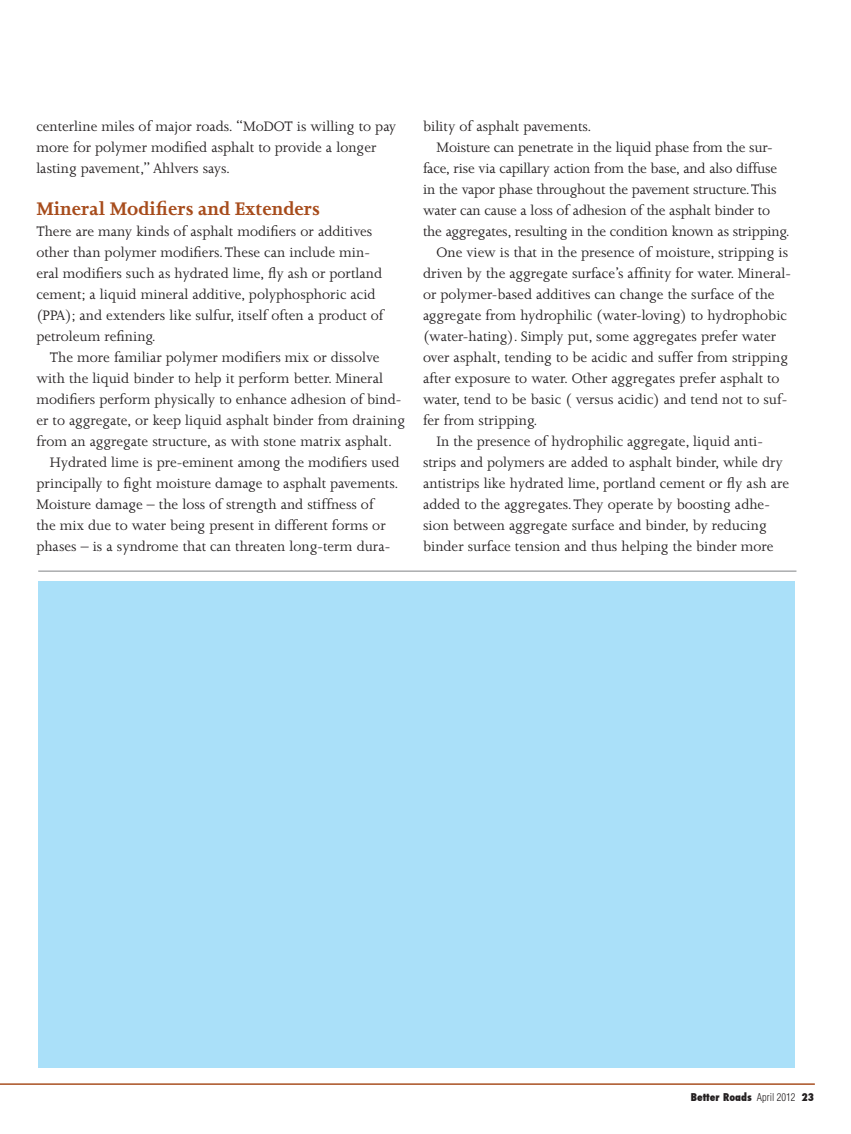
<style>
.page{position:relative;width:851px;height:1134px;background:#fff}
.page>*{position:absolute;margin:0;border:0;box-sizing:border-box;transform-origin:0 0}
.t1{font:700 21px "Joanna";color:#a74c1c}
.t2{font:15.75px/21px "Joanna";color:#231f20}
.folior{font:800 condensed 10.5px "Futura";color:#231f20}
.s1{font-family:"Helvetica";font-weight:300}
</style>
<div class="page">
<hr style="left:0;top:1084px;width:814px;height:1px;background:#a74c1c">
<div style="left:38px;top:581px;width:756px;height:486px;background:#aae0f9"></div>
<hr style="left:38px;top:571px;width:758px;height:1px;background:#808285">
<p class="t2" style="left:36px;top:116px;width:361px">centerline miles of major roads. “MoDOT is willing to pay more for polymer modified asphalt to provide a longer lasting pavement,” Ahlvers says.</p>
<p class="t1" style="left:36px;top:198px;width:285px">Mineral Modifiers and Extenders</p>
<p class="t2" style="left:36px;top:221px;width:349px">There are many kinds of asphalt modifiers or additives other than polymer modifiers. These can include min&shy;eral modifiers such as hydrated lime, fly ash or portland cement; a liquid mineral additive, polyphosphoric acid (PPA); and extenders like sulfur, itself often a product of petroleum refining.</p>
<p class="t2" style="left:36px;top:347px;width:370px;text-indent:13px">The more familiar polymer modifiers mix or dissolve with the liquid binder to help it perform better. Mineral modifiers perform physically to enhance adhesion of bind&shy;er to aggregate, or keep liquid asphalt binder from draining from an aggregate structure, as with stone matrix asphalt.</p>
<p class="t2" style="left:36px;top:452px;width:365px;text-indent:13px">Hydrated lime is pre-eminent among the modifiers used principally to fight moisture damage to asphalt pavements.<br>Moisture damage – the loss of strength and stiffness of<br>the mix due to water being present in different forms or phases – is a syndrome that can threaten long-term dura-</p>
<p class="t2" style="left:423px;top:116px;width:170px">bility of asphalt pavements.</p>
<p class="t2" style="left:423px;top:137px;width:368px;text-indent:14px">Moisture can penetrate in the liquid phase from the sur&shy;face, rise via capillary action from the base, and also diffuse in the vapor phase throughout the pavement structure. This water can cause a loss of adhesion of the asphalt binder to the aggregates, resulting in the condition known as stripping.</p>
<p class="t2" style="left:423px;top:242px;width:369px;text-indent:13px">One view is that in the presence of moisture, stripping is driven by the aggregate surface’s affinity for water. Mineral&shy;or polymer-based additives can change the surface of the aggregate from hydrophilic (water-loving) to hydrophobic (water-hating). Simply put, some aggregates prefer water over asphalt, tending to be acidic and suffer from stripping after exposure to water. Other aggregates prefer asphalt to water, tend to be basic ( versus acidic) and tend not to suf&shy;fer from stripping.</p>
<p class="t2" style="left:423px;top:431px;width:367px;text-indent:13px">In the presence of hydrophilic aggregate, liquid anti&shy;strips and polymers are added to asphalt binder, while dry antistrips like hydrated lime, portland cement or fly ash are added to the aggregates. They operate by boosting adhe&shy;sion between aggregate surface and binder, by reducing binder surface tension and thus helping the binder more</p>
<p class="folior" style="left:690px;top:1090px;width:125px">Better Roads <span class="s1">April 2012</span> 23</p>
</div>
